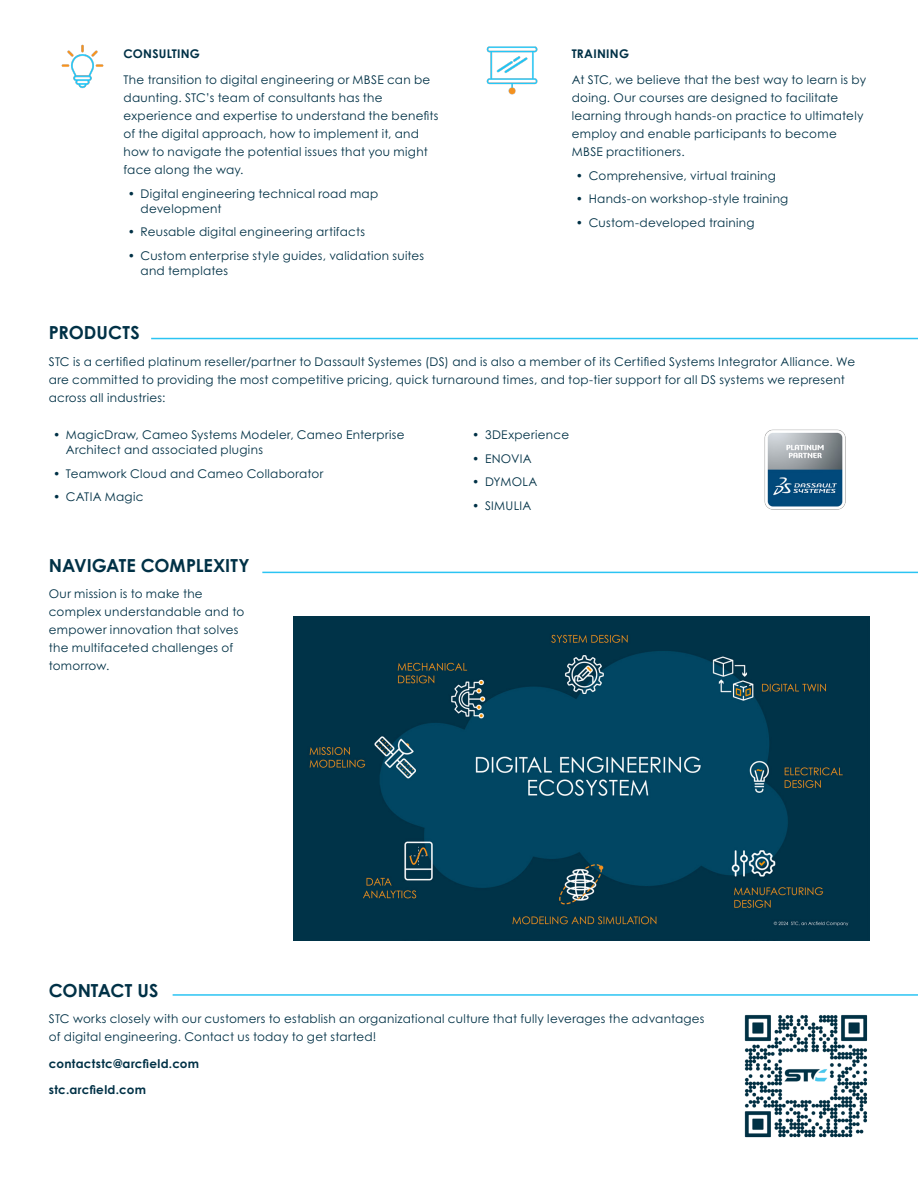
<style>
.page{position:relative;width:918px;height:1188px;background:#fff}
.page>*{position:absolute;margin:0;border:0;box-sizing:border-box;transform-origin:0 0}
._4_Body_Title{font:700 18px "Century Gothic Pro";color:#003146}
._3_Body_Copy{font:12px/18px "Century Gothic Pro";letter-spacing:.02em;color:#003146}
._3_Body_Copy-2{font:700 12px "Century Gothic Pro";letter-spacing:.025em;color:#003146}
._4_Body_Title-2{font:700 12px "Century Gothic Pro";letter-spacing:.02em;color:#003146}
</style>
<div class="page">
<hr style="left:151px;top:338px;width:767px;height:1px;background:#2bc4f3">
<hr style="left:262px;top:572px;width:656px;height:1px;background:#2bc4f3">
<hr style="left:173px;top:994px;width:745px;height:2px;background:#2bc4f3">
<img style="left:765px;top:430px;width:80px;height:80px">
<img style="left:486px;top:46px;width:52px;height:49px">
<img style="left:61px;top:44px;width:43px;height:45px">
<img style="left:744px;top:1014px;width:124px;height:124px">
<img style="left:293px;top:617px;width:576px;height:324px">
<p class="_4_Body_Title-2" style="left:124px;top:46px;width:78px">CONSULTING</p>
<p class="_3_Body_Copy" style="left:124px;top:71px;width:317px">The transition to digital engineering or MBSE can be daunting. STC’s team of consultants has the experience and expertise to understand the benefits of the digital approach, how to implement it, and how to navigate the potential issues that you might face along the way.</p>
<p class="_3_Body_Copy" style="left:141px;top:186px;width:239px;line-height:15px;text-indent:-13px">• Digital engineering technical road map development</p>
<p class="_3_Body_Copy" style="left:128px;top:223px;width:239px">• Reusable digital engineering artifacts</p>
<p class="_3_Body_Copy" style="left:141px;top:248px;width:285px;line-height:15px;text-indent:-13px">• Custom enterprise style guides, validation suites and templates</p>
<p class="_4_Body_Title-2" style="left:572px;top:46px;width:59px">TRAINING</p>
<p class="_3_Body_Copy" style="left:572px;top:71px;width:296px">At STC, we believe that the best way to learn is by doing. Our courses are designed to facilitate learning through hands-on practice to ultimately employ and enable participants to become MBSE practitioners.</p>
<p class="_3_Body_Copy" style="left:576px;top:166px;width:201px">• Comprehensive, virtual training</p>
<p class="_3_Body_Copy" style="left:576px;top:190px;width:214px">• Hands-on workshop-style training</p>
<p class="_3_Body_Copy" style="left:576px;top:213px;width:180px">• Custom-developed training</p>
<p class="_4_Body_Title" style="left:49px;top:322px;width:92px">PRODUCTS</p>
<p class="_3_Body_Copy" style="left:49px;top:353px;width:808px">STC is a certified platinum reseller/partner to Dassault Systemes (DS) and is also a member of its Certified Systems Integrator Alliance. We are committed to providing the most competitive pricing, quick turnaround times, and top-tier support for all DS systems we represent across all industries:</p>
<p class="_3_Body_Copy" style="left:66px;top:428px;width:340px;line-height:15px;text-indent:-13px">• MagicDraw, Cameo Systems Modeler, Cameo Enterprise<br>Architect and associated plugins</p>
<p class="_3_Body_Copy" style="left:53px;top:465px;width:272px">• Teamwork Cloud and Cameo Collaborator</p>
<p class="_3_Body_Copy" style="left:53px;top:488px;width:92px">• CATIA Magic</p>
<p class="_4_Body_Title" style="left:49px;top:554px;width:202px">NAVIGATE COMPLEXITY</p>
<p class="_3_Body_Copy" style="left:49px;top:585px;width:197px">Our mission is to make the complex understandable and to empower innovation that solves the multifaceted challenges of tomorrow.</p>
<p class="_3_Body_Copy" style="left:472px;top:426px;width:98px">• 3DExperience</p>
<p class="_3_Body_Copy" style="left:472px;top:450px;width:61px">• ENOVIA</p>
<p class="_3_Body_Copy" style="left:472px;top:473px;width:67px">• DYMOLA</p>
<p class="_3_Body_Copy" style="left:472px;top:497px;width:61px">• SIMULIA</p>
<p class="_4_Body_Title" style="left:49px;top:979px;width:111px">CONTACT US</p>
<p class="_3_Body_Copy" style="left:49px;top:1010px;width:657px">STC works closely with our customers to establish an organizational culture that fully leverages the advantages of digital engineering. Contact us today to get started!</p>
<p class="_3_Body_Copy-2" style="left:49px;top:1056px;width:152px">contactstc@arcfield.com</p>
<p class="_3_Body_Copy-2" style="left:49px;top:1083px;width:99px">stc.arcfield.com</p>
</div>
